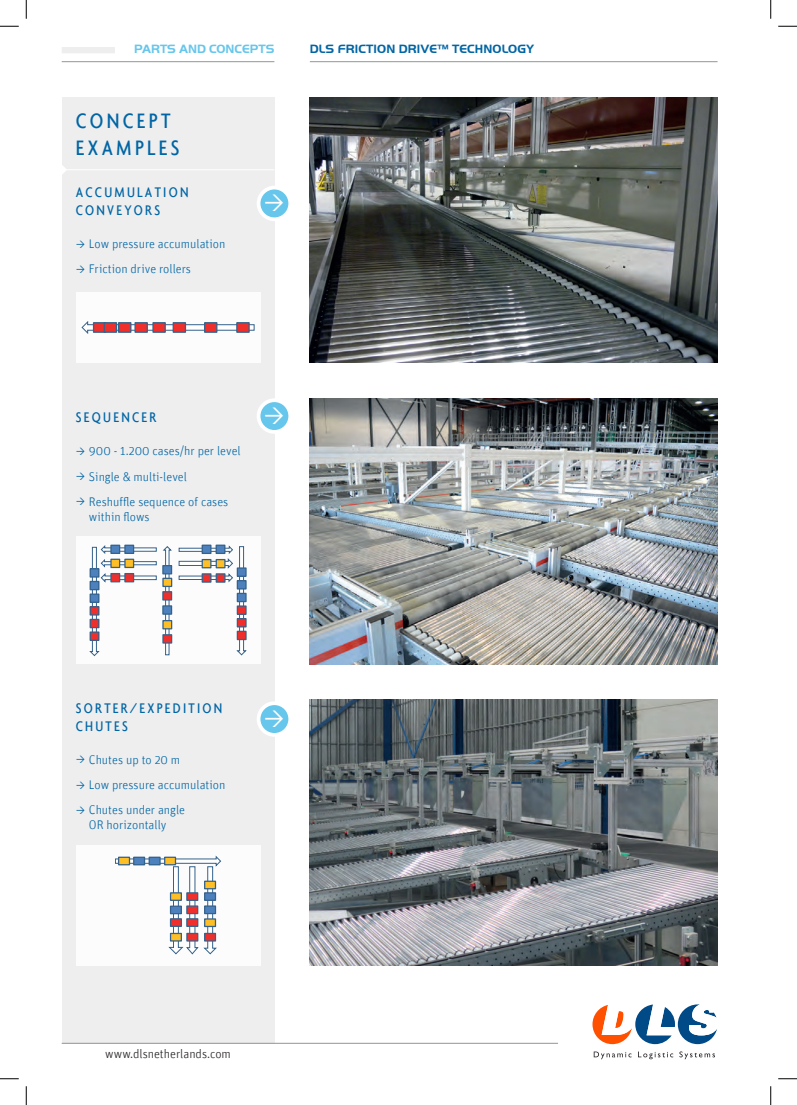
<style>
.page{position:relative;width:797px;height:1105px;background:#fff}
.page>*{position:absolute;margin:0;border:0;box-sizing:border-box;transform-origin:0 0}
.t1{font:500 condensed 22.5px/27px "Agenda";letter-spacing:.15em;color:#0065a4}
.t2{font:500 condensed 15px/18px "Agenda";letter-spacing:.15em;color:#0065a4}
.t3{font:300 12.5px/25.1px "Unit";color:#0065a4}
.t4{font:700 12.5px "Handel Gothic EF";letter-spacing:.01em;color:#0065a4}
.t5{font:300 12.5px "Unit";color:#231f20}
.t6{font:700 12.5px "Handel Gothic EF";color:#66c6eb}
</style>
<div class="page">
<hr style="left:310px;top:61px;width:407px;height:1px;background:#939598">
<hr style="left:62px;top:61px;width:212px;height:1px;background:#939598">
<div style="left:62px;top:47px;width:53px;height:6px;background:#eeeeef"></div>
<svg style="left:592px;top:1004px;width:125px;height:40px"></svg>
<svg style="left:593px;top:1051px;width:38px;height:8px"></svg>
<svg style="left:638px;top:1051px;width:35px;height:8px"></svg>
<svg style="left:679px;top:1051px;width:36px;height:8px"></svg>
<div style="left:62px;top:97px;width:212px;height:946px;background:#eeeeef"></div>
<hr style="left:62px;top:1043px;width:496px;height:1px;background:#939598">
<svg style="left:62px;top:165px;width:4px;height:9px"></svg>
<hr style="left:62px;top:169px;width:212px;height:1px;background:#fff">
<img style="left:310px;top:97px;width:407px;height:266px">
<img style="left:310px;top:398px;width:407px;height:266px">
<img style="left:310px;top:699px;width:407px;height:266px">
<svg style="left:258px;top:188px;width:32px;height:31px"></svg>
<div style="left:257px;top:186px;width:35px;height:35px;border:4px solid #fff;border-radius:50%"></div>
<svg style="left:258px;top:400px;width:32px;height:32px"></svg>
<div style="left:257px;top:398px;width:35px;height:36px;border:4px solid #fff;border-radius:50%"></div>
<svg style="left:258px;top:703px;width:32px;height:32px"></svg>
<div style="left:257px;top:701px;width:35px;height:36px;border:4px solid #fff;border-radius:50%"></div>
<div style="left:76px;top:536px;width:184px;height:128px;background:#fcfcfc"></div>
<svg style="left:89px;top:545px;width:83px;height:111px"></svg>
<div style="left:162px;top:620px;width:10px;height:9px;background:#fdbe26;border:1px solid #34628c"></div>
<div style="left:111px;top:545px;width:9px;height:8px;background:#4c81bd"></div>
<div style="left:110px;top:545px;width:10px;height:9px;border:1px solid #34628c"></div>
<div style="left:125px;top:545px;width:9px;height:8px;background:#4c81bd"></div>
<div style="left:124px;top:545px;width:10px;height:9px;border:1px solid #34628c"></div>
<div style="left:110px;top:559px;width:10px;height:9px;background:#fdbe26;border:1px solid #34628c"></div>
<div style="left:124px;top:559px;width:10px;height:9px;background:#fdbe26;border:1px solid #34628c"></div>
<div style="left:110px;top:573px;width:10px;height:9px;background:#ee2f2c;border:1px solid #34628c"></div>
<div style="left:124px;top:573px;width:10px;height:9px;background:#ee2f2c;border:1px solid #34628c"></div>
<div style="left:162px;top:634px;width:10px;height:10px;background:#ee2f2c;border:1px solid #34628c"></div>
<div style="left:162px;top:578px;width:10px;height:9px;background:#fdbe26;border:1px solid #34628c"></div>
<div style="left:162px;top:565px;width:10px;height:9px;background:#4c81bd;border:1px solid #34628c"></div>
<div style="left:90px;top:594px;width:9px;height:8px;background:#4c81bd"></div>
<div style="left:90px;top:593px;width:9px;height:10px;border:1px solid #34628c"></div>
<div style="left:90px;top:632px;width:9px;height:8px;background:#ee2f2c"></div>
<div style="left:90px;top:631px;width:9px;height:10px;border:1px solid #34628c"></div>
<div style="left:90px;top:619px;width:9px;height:9px;background:#ee2f2c"></div>
<div style="left:90px;top:619px;width:9px;height:9px;border:1px solid #34628c"></div>
<div style="left:90px;top:607px;width:9px;height:8px;background:#ee2f2c"></div>
<div style="left:90px;top:606px;width:9px;height:10px;border:1px solid #34628c"></div>
<div style="left:90px;top:581px;width:9px;height:9px;background:#4c81bd"></div>
<div style="left:90px;top:581px;width:9px;height:9px;border:1px solid #34628c"></div>
<div style="left:90px;top:569px;width:9px;height:8px;background:#4c81bd"></div>
<div style="left:90px;top:568px;width:9px;height:10px;border:1px solid #34628c"></div>
<svg style="left:178px;top:545px;width:69px;height:111px"></svg>
<div style="left:237px;top:593px;width:9px;height:9px;background:#4c81bd"></div>
<div style="left:237px;top:593px;width:10px;height:9px;border:1px solid #34628c"></div>
<div style="left:237px;top:631px;width:9px;height:8px;background:#ee2f2c"></div>
<div style="left:237px;top:631px;width:10px;height:9px;border:1px solid #34628c"></div>
<div style="left:237px;top:619px;width:9px;height:8px;background:#ee2f2c"></div>
<div style="left:237px;top:618px;width:10px;height:9px;border:1px solid #34628c"></div>
<div style="left:237px;top:606px;width:9px;height:8px;background:#ee2f2c"></div>
<div style="left:237px;top:605px;width:10px;height:10px;border:1px solid #34628c"></div>
<div style="left:237px;top:581px;width:9px;height:8px;background:#4c81bd"></div>
<div style="left:237px;top:580px;width:10px;height:9px;border:1px solid #34628c"></div>
<div style="left:237px;top:568px;width:9px;height:8px;background:#4c81bd"></div>
<div style="left:237px;top:567px;width:10px;height:10px;border:1px solid #34628c"></div>
<div style="left:76px;top:845px;width:184px;height:120px;background:#fcfcfc"></div>
<svg style="left:115px;top:856px;width:106px;height:98px"></svg>
<div style="left:170px;top:918px;width:12px;height:9px;background:#ee2f2c;border:1px solid #34628c"></div>
<div style="left:134px;top:857px;width:10px;height:8px;background:#4c81bd"></div>
<div style="left:133px;top:857px;width:12px;height:8px;border:1px solid #34628c"></div>
<div style="left:149px;top:857px;width:11px;height:8px;background:#4c81bd"></div>
<div style="left:149px;top:857px;width:12px;height:8px;border:1px solid #34628c"></div>
<div style="left:119px;top:857px;width:10px;height:8px;background:#fdbe26"></div>
<div style="left:118px;top:857px;width:12px;height:8px;border:1px solid #34628c"></div>
<div style="left:170px;top:892px;width:12px;height:9px;background:#fdbe26;border:1px solid #34628c"></div>
<div style="left:170px;top:933px;width:12px;height:8px;background:#fdbe26;border:1px solid #34628c"></div>
<div style="left:170px;top:905px;width:12px;height:9px;background:#4c81bd;border:1px solid #34628c"></div>
<div style="left:165px;top:857px;width:10px;height:8px;background:#fdbe26"></div>
<div style="left:164px;top:857px;width:12px;height:8px;border:1px solid #34628c"></div>
<div style="left:204px;top:892px;width:12px;height:9px;background:#4c81bd;border:1px solid #34628c"></div>
<div style="left:204px;top:905px;width:12px;height:9px;background:#4c81bd;border:1px solid #34628c"></div>
<div style="left:204px;top:881px;width:12px;height:8px;background:#fdbe26;border:1px solid #34628c"></div>
<div style="left:204px;top:918px;width:12px;height:9px;background:#fdbe26;border:1px solid #34628c"></div>
<div style="left:204px;top:933px;width:12px;height:8px;background:#ee2f2c;border:1px solid #34628c"></div>
<div style="left:186px;top:933px;width:12px;height:8px;background:#ee2f2c;border:1px solid #34628c"></div>
<div style="left:186px;top:918px;width:12px;height:9px;background:#ee2f2c;border:1px solid #34628c"></div>
<div style="left:186px;top:905px;width:12px;height:9px;background:#ee2f2c;border:1px solid #34628c"></div>
<div style="left:186px;top:892px;width:12px;height:9px;background:#ee2f2c;border:1px solid #34628c"></div>
<div style="left:76px;top:292px;width:184px;height:71px;background:#fcfcfc"></div>
<svg style="left:82px;top:321px;width:172px;height:13px"></svg>
<div style="left:93px;top:322px;width:13px;height:11px;background:#ee2f2c;border:1px solid #34628c"></div>
<div style="left:104px;top:322px;width:13px;height:11px;background:#ee2f2c;border:1px solid #34628c"></div>
<div style="left:118px;top:322px;width:13px;height:11px;background:#ee2f2c;border:1px solid #34628c"></div>
<div style="left:134px;top:322px;width:14px;height:11px;background:#ee2f2c;border:1px solid #34628c"></div>
<div style="left:152px;top:322px;width:14px;height:11px;background:#ee2f2c;border:1px solid #34628c"></div>
<div style="left:173px;top:322px;width:13px;height:11px;background:#ee2f2c;border:1px solid #34628c"></div>
<div style="left:204px;top:322px;width:13px;height:11px;background:#ee2f2c;border:1px solid #34628c"></div>
<div style="left:236px;top:322px;width:14px;height:11px;background:#ee2f2c;border:1px solid #34628c"></div>
<svg style="left:0;top:25px;width:19px;height:2px"></svg>
<svg style="left:778px;top:25px;width:19px;height:2px"></svg>
<svg style="left:0;top:1078px;width:19px;height:1px"></svg>
<svg style="left:778px;top:1078px;width:19px;height:1px"></svg>
<svg style="left:25px;top:0;width:2px;height:19px"></svg>
<svg style="left:25px;top:1086px;width:2px;height:19px"></svg>
<svg style="left:770px;top:0;width:1px;height:19px"></svg>
<svg style="left:770px;top:1086px;width:1px;height:19px"></svg>
<svg style="left:265px;top:195px;width:18px;height:16px"></svg>
<svg style="left:265px;top:408px;width:18px;height:16px"></svg>
<svg style="left:265px;top:711px;width:18px;height:16px"></svg>
<p class="t6" style="left:134px;top:42px;width:142px">PARTS AND CONCEPTS</p>
<p class="t4" style="left:310px;top:42px;width:226px">DLS FRICTION DRIVE™ TECHNOLOGY</p>
<h1 class="t1" style="left:76px;top:107px;width:105px">CONCEPT<br>EXAMPLES</h1>
<p class="t2" style="left:76px;top:183px;width:114px">ACCUMULATION<br>CONVEYORS</p>
<p class="t3" style="left:89px;top:231px;width:138px">Low pressure accumulation<br>Friction drive rollers</p>
<p class="t2" style="left:76px;top:408px;width:82px">SEQUENCER</p>
<p class="t3" style="left:89px;top:438px;width:153px">900 - 1.200 cases/hr per level<br>Single &amp; multi-level<br>Reshuffle sequence of cases</p>
<p class="t3" style="left:89px;top:504px;width:62px">within flows</p>
<p class="t2" style="left:76px;top:699px;width:148px">SORTER/EXPEDITION<br>CHUTES</p>
<p class="t3" style="left:89px;top:747px;width:138px">Chutes up to 20 m<br>Low pressure accumulation<br>Chutes under angle</p>
<p class="t3" style="left:89px;top:812px;width:79px">OR horizontally</p>
<p class="t5" style="left:105px;top:1046px;width:127px">www.dlsnetherlands.com</p>
</div>
